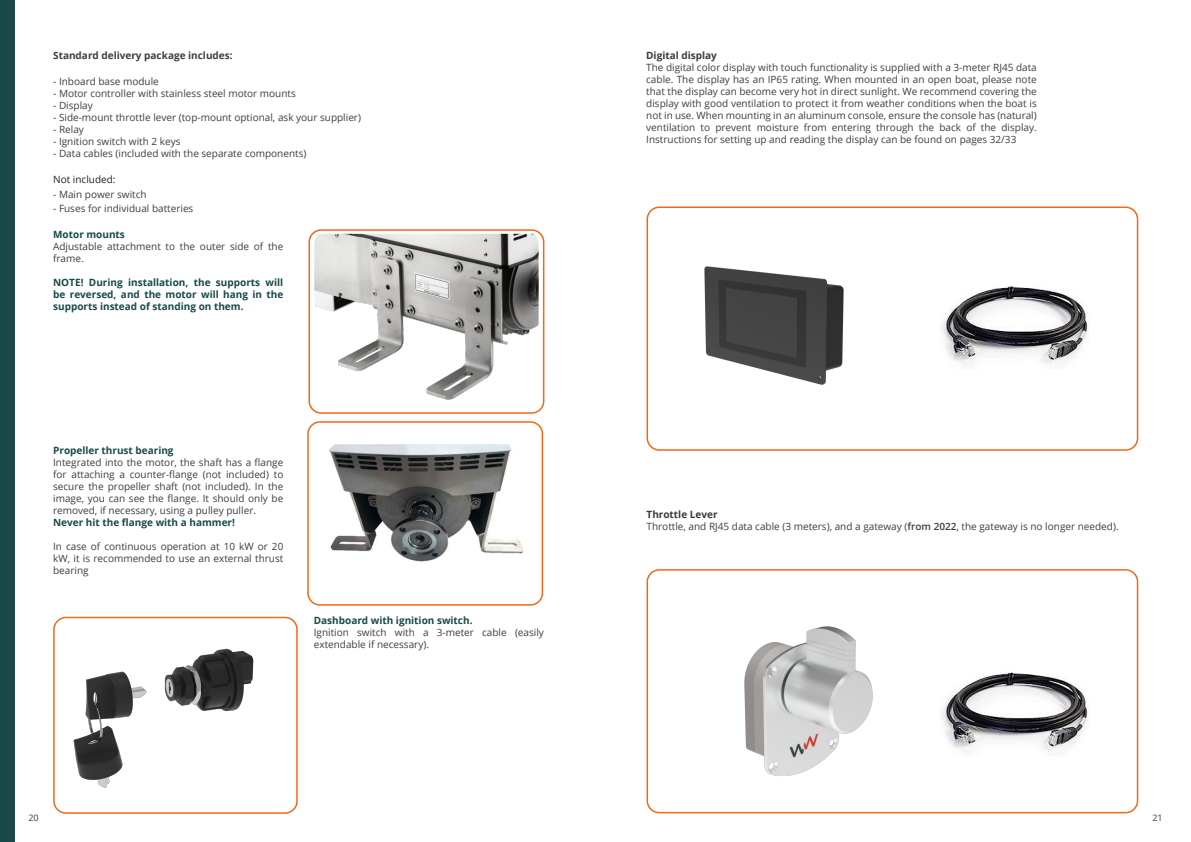
<style>
.page{position:relative;width:1191px;height:842px;background:#fff}
.page>*{position:absolute;margin:0;border:0;box-sizing:border-box;transform-origin:0 0}
.Body_klein{font:10px/12px "Open Sans";color:#3e3e3f;text-align:justify}
.Body_klein-2{font:700 10px/12px "Open Sans";color:#194849;text-align:justify}
.Kop_klein__10__dik_blauw{font:700 10px "Open Sans";color:#194849}
.t1{font:700 10px "Open Sans";color:#3e3e3f}
.Kop_klein__10__dik_blauw-2{font:700 10px "Open Sans";color:#363b3d}
.Body_klein-3{font:10px "Open Sans";color:#231f20}
.t2{font:9px "Open Sans";color:#3e3e3f}
.s1{font-weight:600}
</style>
<div class="page">
<div style="left:308px;top:229px;width:236px;height:185px;border:2px solid #f36717;border-radius:12px"></div>
<img style="left:314px;top:234px;width:224px;height:166px">
<div style="left:0;top:0;width:15px;height:842px;background:#194849"></div>
<div style="left:53px;top:617px;width:245px;height:197px;border:2px solid #f36717;border-radius:12px"></div>
<img style="left:744px;top:626px;width:129px;height:150px">
<div style="left:646px;top:569px;width:492px;height:244px;border:2px solid #f36717;border-radius:12px"></div>
<img style="left:704px;top:266px;width:140px;height:119px">
<img style="left:73px;top:648px;width:181px;height:140px">
<div style="left:307px;top:421px;width:236px;height:185px;border:2px solid #f36717;border-radius:12px"></div>
<img style="left:941px;top:672px;width:147px;height:82px">
<div style="left:646px;top:206px;width:492px;height:245px;border:2px solid #f36717;border-radius:12px"></div>
<img style="left:941px;top:286px;width:147px;height:82px">
<img style="left:329px;top:444px;width:195px;height:118px">
<p class="t1" style="left:53px;top:48px;width:181px">Standard delivery package includes:</p>
<p class="Body_klein" style="left:53px;top:75px;width:107px">- Inboard base module</p>
<p class="Body_klein" style="left:53px;top:87px;width:244px">- Motor controller with stainless steel motor mounts</p>
<p class="Body_klein" style="left:53px;top:99px;width:41px">- Display</p>
<p class="Body_klein" style="left:53px;top:111px;width:309px">- Side-mount throttle lever (top-mount optional, ask your supplier)</p>
<p class="Body_klein" style="left:53px;top:123px;width:32px">- Relay</p>
<p class="Body_klein" style="left:53px;top:135px;width:129px">- Ignition switch with 2 keys</p>
<p class="Body_klein" style="left:53px;top:147px;width:255px">- Data cables (included with the separate components)</p>
<p class="Body_klein-3" style="left:53px;top:173px;width:64px">Not included:</p>
<p class="Body_klein" style="left:53px;top:188px;width:95px">- Main power switch</p>
<p class="Body_klein" style="left:53px;top:202px;width:142px">- Fuses for individual batteries</p>
<p class="Kop_klein__10__dik_blauw" style="left:53px;top:227px;width:73px">Motor mounts</p>
<p class="Body_klein" style="left:53px;top:240px;width:232px">Adjustable attachment to the outer side of the frame.</p>
<p class="Body_klein-2" style="left:53px;top:276px;width:232px">NOTE! During installation, the supports will be reversed, and the motor will hang in the supports instead of standing on them.</p>
<p class="Kop_klein__10__dik_blauw" style="left:53px;top:443px;width:122px">Propeller thrust bearing</p>
<p class="Body_klein" style="left:53px;top:456px;width:232px">Integrated into the motor, the shaft has a flange for attaching a counter-flange (not included) to secure the propeller shaft (not included). In the image, you can see the flange. It should only be removed, if necessary, using a pulley puller.</p>
<p class="Body_klein-2" style="left:53px;top:516px;width:183px">Never hit the flange with a hammer!</p>
<p class="Body_klein" style="left:53px;top:540px;width:232px">In case of continuous operation at 10 kW or 20 kW, it is recommended to use an external thrust bearing</p>
<p class="Kop_klein__10__dik_blauw" style="left:314px;top:614px;width:160px">Dashboard with ignition switch.</p>
<p class="Body_klein" style="left:314px;top:626px;width:232px">Ignition switch with a 3-meter cable (easily extendable if necessary).</p>
<p class="Kop_klein__10__dik_blauw-2" style="left:646px;top:48px;width:72px">Digital display</p>
<p class="Body_klein" style="left:646px;top:61px;width:392px">The digital color display with touch functionality is supplied with a 3-meter RJ45 data cable. The display has an IP65 rating. When mounted in an open boat, please note that the display can become very hot in direct sunlight. We recommend covering the display with good ventilation to protect it from weather conditions when the boat is not in use. When mounting in an aluminum console, ensure the console has (natural) ventilation to prevent moisture from entering through the back of the display.<br>Instructions for setting up and reading the display can be found on pages 32/33</p>
<p class="Kop_klein__10__dik_blauw-2" style="left:646px;top:507px;width:73px">Throttle Lever</p>
<p class="Body_klein" style="left:646px;top:520px;width:473px">Throttle, and RJ45 data cable (3 meters), and a gateway (<span class="s1">from 2022</span>, the gateway is no longer needed).</p>
<p class="t2" style="left:28px;top:811px;width:12px">20</p>
<p class="t2" style="left:1152px;top:811px;width:12px">21</p>
</div>
